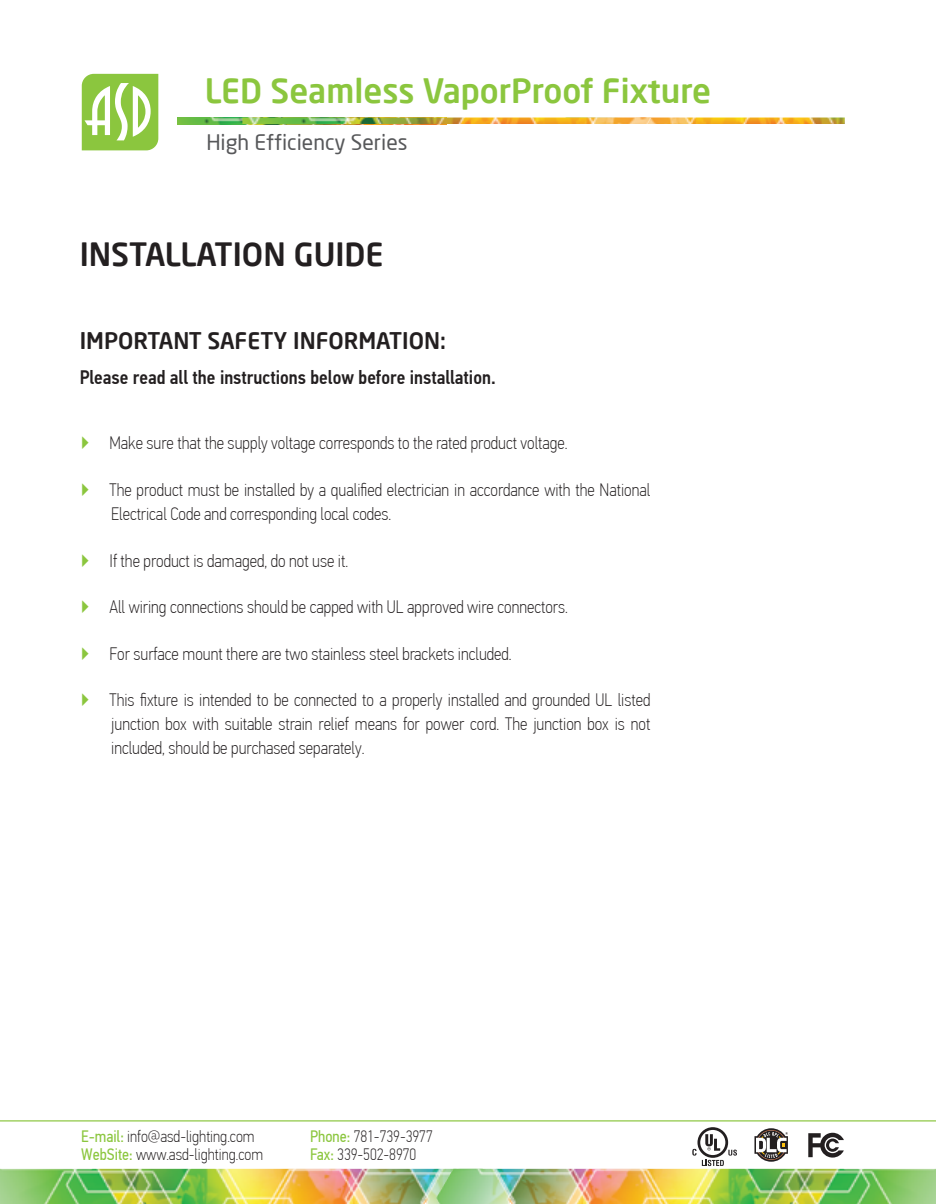
<style>
.page{position:relative;width:936px;height:1204px;background:#fff}
.page>*{position:absolute;margin:0;border:0;box-sizing:border-box;transform-origin:0 0}
.t1{font:500 33px "Neo Sans Pro";color:#8bc63e}
.t2{font:500 31.5px "Neo Sans Pro";color:#231f20}
.t3{font:500 22.5px "Neo Sans Pro";color:#231f20}
.t4{font:21px "Neo Sans Pro";color:#57585a}
.t5{font:500 19.5px "PF Din Text Cond Pro";color:#231f20}
.t6{font:100 18px/24px "PF Din Text Cond Pro";color:#231f20}
.t7{font:100 16.5px "PF Din Text Cond Pro";color:#231f20}
.s1{color:#8bc63e}
.s2{font-weight:400;color:#8bc63e}
</style>
<div class="page">
<img style="left:0;top:1168px;width:436px;height:35px">
<img style="left:436px;top:1168px;width:499px;height:35px">
<hr style="left:0;top:1119px;width:935px;height:2px;background:#8bc63e">
<svg style="left:808px;top:1132px;width:35px;height:25px"></svg>
<svg style="left:754px;top:1128px;width:33px;height:33px"></svg>
<svg style="left:692px;top:1127px;width:45px;height:38px"></svg>
<img style="left:177px;top:117px;width:65px;height:7px">
<img style="left:651px;top:117px;width:193px;height:7px">
<img style="left:242px;top:117px;width:409px;height:7px">
<svg style="left:82px;top:74px;width:76px;height:76px"></svg>
<h1 class="t1" style="left:205px;top:70px;width:507px">LED Seamless VaporProof Fixture</h1>
<p class="t4" style="left:206px;top:129px;width:203px">High Efficiency Series</p>
<h2 class="t2" style="left:80px;top:234px;width:305px">INSTALLATION GUIDE</h2>
<p class="t3" style="left:80px;top:326px;width:367px">IMPORTANT SAFETY INFORMATION:</p>
<p class="t5" style="left:80px;top:366px;width:417px">Please read all the instructions below before installation.</p>
<p class="t6" style="left:80px;top:431px;width:489px"><span class="s1">▶</span> Make sure that the supply voltage corresponds to the rated product voltage.</p>
<p class="t6" style="left:111px;top:477px;width:540px;text-indent:-32px"><span class="s1">▶</span> The product must be installed by a qualified electrician in accordance with the National<br>Electrical Code and corresponding local codes.</p>
<p class="t6" style="left:80px;top:548px;width:270px"><span class="s1">▶</span> If the product is damaged, do not use it.</p>
<p class="t6" style="left:80px;top:594px;width:489px"><span class="s1">▶</span> All wiring connections should be capped with UL approved wire connectors.</p>
<p class="t6" style="left:80px;top:641px;width:433px"><span class="s1">▶</span> For surface mount there are two stainless steel brackets included.</p>
<p class="t6" style="left:111px;top:687px;width:540px;text-align:justify;text-indent:-31px"><span class="s1">▶</span> This fixture is intended to be connected to a properly installed and grounded UL listed junction box with suitable strain relief means for power cord. The junction box is not included, should be purchased separately.</p>
<p class="t7" style="left:81px;top:1126px;width:175px"><span class="s2">E-mail:</span> info@asd-lighting.com</p>
<p class="t7" style="left:310px;top:1126px;width:124px"><span class="s2">Phone:</span> 781-739-3977</p>
<p class="t7" style="left:81px;top:1144px;width:184px"><span class="s2">WebSite:</span> www.asd-lighting.com</p>
<p class="t7" style="left:310px;top:1144px;width:108px"><span class="s2">Fax:</span> 339-502-8970</p>
</div>
